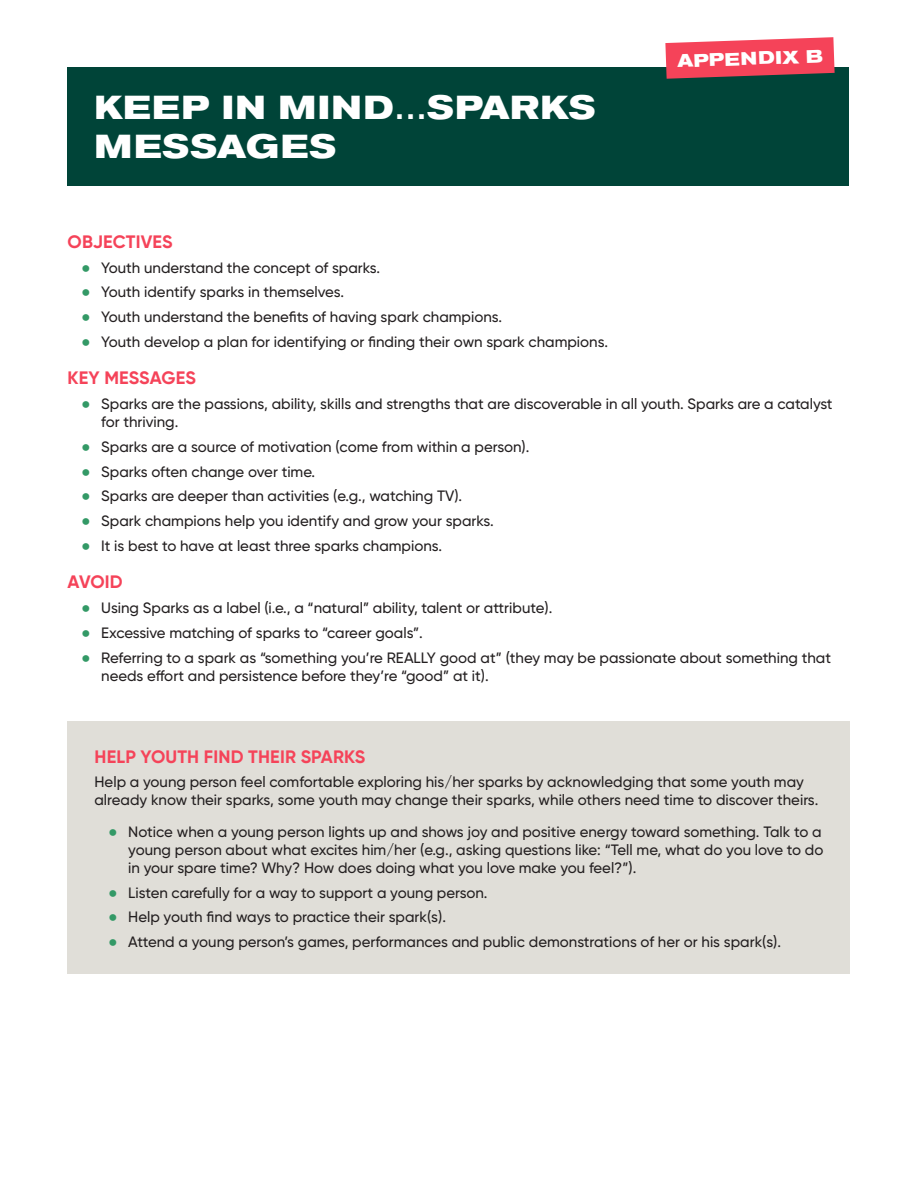
<style>
.page{position:relative;width:918px;height:1188px;background:#fff}
.page>*{position:absolute;margin:0;border:0;box-sizing:border-box;transform-origin:0 0}
.t1{font:700 expanded 33px/39.6px "Akzidenz Grotesk Pro";letter-spacing:.03em;color:#fff}
.Main_Paragraph_Style{font:700 18px "Gilroy";letter-spacing:.01em;color:#f54359}
.t2{font:700 expanded 18px "Akzidenz Grotesk Pro";color:#fff}
.Main_Paragraph_Style-2{font:500 15px/18px "Gilroy";color:#231f20}
.s1{font-size:30px;color:#396}
</style>
<div class="page">
<div style="left:67px;top:67px;width:782px;height:118px;background:#004438"></div>
<svg style="left:665px;top:37px;width:170px;height:42px"></svg>
<div style="left:68px;top:721px;width:782px;height:253px;background:#e0ded8"></div>
<p class="t1" style="left:95px;top:87px;width:503px">KEEP IN MIND…SPARKS<br>MESSAGES</p>
<p class="t2" style="left:677px;top:49px;width:147px;rotate:-2deg">APPENDIX B</p>
<p class="Main_Paragraph_Style" style="left:68px;top:230px;width:107px">OBJECTIVES</p>
<p class="Main_Paragraph_Style-2" style="left:81px;top:258px;width:301px"><span class="s1">•</span> Youth understand the concept of sparks.</p>
<p class="Main_Paragraph_Style-2" style="left:81px;top:283px;width:265px"><span class="s1">•</span> Youth identify sparks in themselves.</p>
<p class="Main_Paragraph_Style-2" style="left:81px;top:308px;width:423px"><span class="s1">•</span> Youth understand the benefits of having spark champions.</p>
<p class="Main_Paragraph_Style-2" style="left:81px;top:333px;width:529px"><span class="s1">•</span> Youth develop a plan for identifying or finding their own spark champions.</p>
<p class="Main_Paragraph_Style" style="left:68px;top:367px;width:130px">KEY MESSAGES</p>
<p class="Main_Paragraph_Style-2" style="left:101px;top:395px;width:733px;text-indent:-20px"><span class="s1">•</span> Sparks are the passions, ability, skills and strengths that are discoverable in all youth. Sparks are a catalyst for thriving.</p>
<p class="Main_Paragraph_Style-2" style="left:81px;top:438px;width:450px"><span class="s1">•</span> Sparks are a source of motivation (come from within a person).</p>
<p class="Main_Paragraph_Style-2" style="left:81px;top:462px;width:236px"><span class="s1">•</span> Sparks often change over time.</p>
<p class="Main_Paragraph_Style-2" style="left:81px;top:487px;width:383px"><span class="s1">•</span> Sparks are deeper than activities (e.g., watching TV).</p>
<p class="Main_Paragraph_Style-2" style="left:81px;top:512px;width:414px"><span class="s1">•</span> Spark champions help you identify and grow your sparks.</p>
<p class="Main_Paragraph_Style-2" style="left:81px;top:537px;width:363px"><span class="s1">•</span> It is best to have at least three sparks champions.</p>
<p class="Main_Paragraph_Style" style="left:68px;top:571px;width:57px">AVOID</p>
<p class="Main_Paragraph_Style-2" style="left:81px;top:599px;width:473px"><span class="s1">•</span> Using Sparks as a label (i.e., a “natural” ability, talent or attribute).</p>
<p class="Main_Paragraph_Style-2" style="left:81px;top:624px;width:343px"><span class="s1">•</span> Excessive matching of sparks to “career goals”.</p>
<p class="Main_Paragraph_Style-2" style="left:101px;top:648px;width:731px;text-indent:-20px"><span class="s1">•</span> Referring to a spark as “something you’re REALLY good at” (they may be passionate about something that needs effort and persistence before they’re “good” at it).</p>
<p class="Main_Paragraph_Style" style="left:95px;top:745px;width:272px">HELP YOUTH FIND THEIR SPARKS</p>
<p class="Main_Paragraph_Style-2" style="left:94px;top:773px;width:725px">Help a young person feel comfortable exploring his/her sparks by acknowledging that some youth may already know their sparks, some youth may change their sparks, while others need time to discover theirs.</p>
<p class="Main_Paragraph_Style-2" style="left:128px;top:823px;width:697px;text-align:justify;text-indent:-20px"><span class="s1">•</span> Notice when a young person lights up and shows joy and positive energy toward something. Talk to a young person about what excites him/her (e.g., asking questions like: “Tell me, what do you love to do in your spare time? Why? How does doing what you love make you feel?”).</p>
<p class="Main_Paragraph_Style-2" style="left:108px;top:883px;width:381px"><span class="s1">•</span> Listen carefully for a way to support a young person.</p>
<p class="Main_Paragraph_Style-2" style="left:108px;top:908px;width:339px"><span class="s1">•</span> Help youth find ways to practice their spark(s).</p>
<p class="Main_Paragraph_Style-2" style="left:108px;top:933px;width:675px"><span class="s1">•</span> Attend a young person’s games, performances and public demonstrations of her or his spark(s).</p>
</div>
